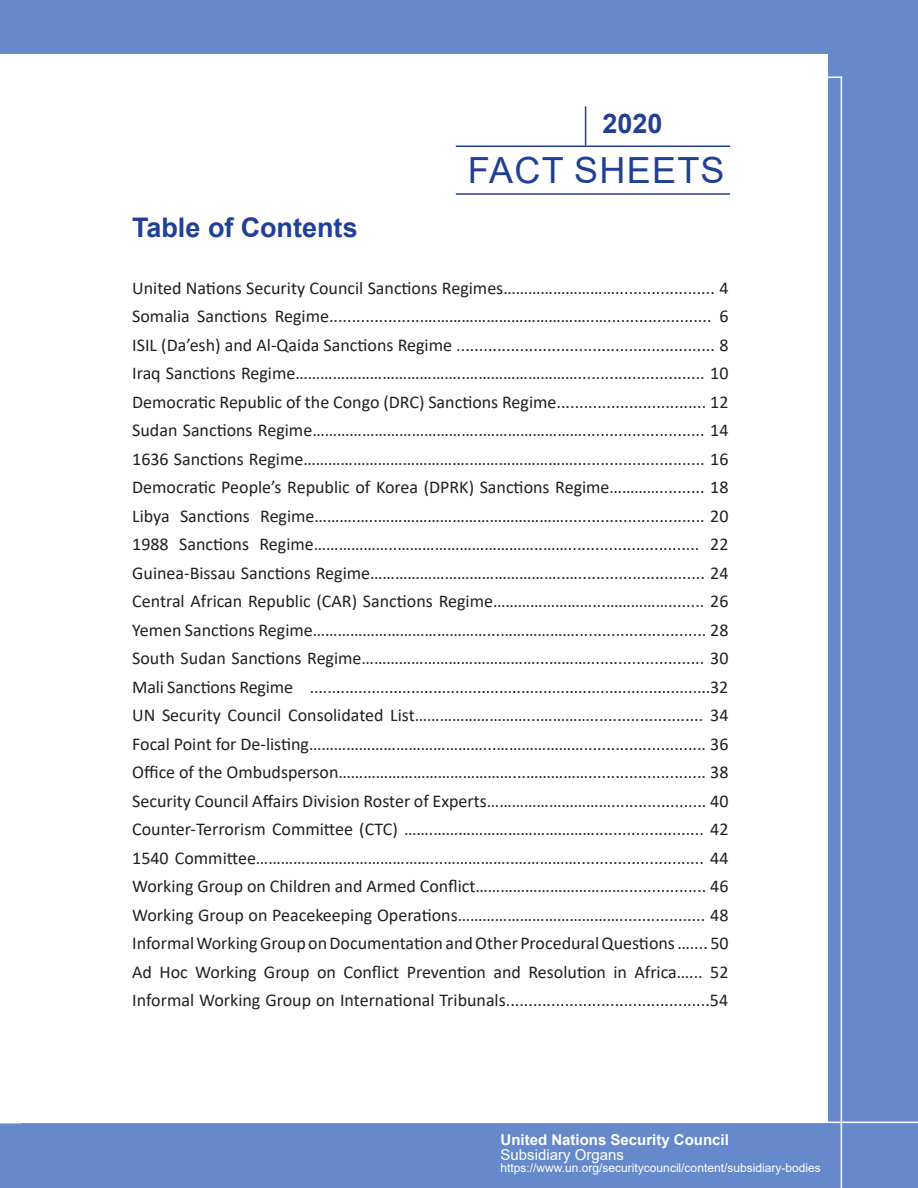
<style>
.page{position:relative;width:918px;height:1188px;background:#fff}
.page>*{position:absolute;margin:0;border:0;box-sizing:border-box;transform-origin:0 0}
.t1{font:36px "Arial";letter-spacing:.035em;color:#214095}
.t2{font:700 27px "Arial";color:#214095}
.t3{font:18px "Calibri";color:#231f20}
.t4{font:700 15px "Arial";color:#fff}
.t5{font:15px "Arial";color:#fff}
.t6{font:12px "Arial";color:#fff}
</style>
<div class="page">
<div style="left:0;top:1124px;width:918px;height:64px;background:#6689cc"></div>
<div style="left:0;top:0;width:918px;height:54px;background:#6689cc"></div>
<div style="left:828px;top:0;width:90px;height:1188px;background:#6689cc"></div>
<hr style="left:841px;top:77px;width:1px;height:1111px;background:#fff">
<svg style="left:828px;top:77px;width:13px;height:1px"></svg>
<hr style="left:0;top:1122px;width:918px;height:1px;background:#fff">
<hr style="left:0;top:1122px;width:1px;height:66px;background:#6689cc">
<hr style="left:456px;top:146px;width:274px;height:1px;background:#214095">
<hr style="left:456px;top:193px;width:274px;height:2px;background:#214095">
<hr style="left:585px;top:106px;width:1px;height:40px;background:#214095">
<p class="t2" style="left:603px;top:105px;width:62px">2020</p>
<p class="t2" style="left:132px;top:208px;width:227px">Table of Contents</p>
<p class="t1" style="left:468px;top:145px;width:258px">FACT SHEETS</p>
<p class="t3" style="left:132px;top:275px;width:598px">United Nations Security Council Sanctions Regimes………………………...................... 4</p>
<p class="t3" style="left:132px;top:304px;width:598px">Somalia Sanctions Regime.....................…………………………………..…....................... 6</p>
<p class="t3" style="left:132px;top:332px;width:598px">ISIL (Da’esh) and Al-Qaida Sanctions Regime ......................................................... 8</p>
<p class="t3" style="left:132px;top:361px;width:598px">Iraq Sanctions Regime…………………………………..………………………............................ 10</p>
<p class="t3" style="left:132px;top:389px;width:598px">Democratic Republic of the Congo (DRC) Sanctions Regime................................. 12</p>
<p class="t3" style="left:132px;top:418px;width:598px">Sudan Sanctions Regime…………………………………..……………………........................... 14</p>
<p class="t3" style="left:132px;top:446px;width:598px">1636 Sanctions Regime…………………………………..……………………............................. 16</p>
<p class="t3" style="left:132px;top:475px;width:598px">Democratic People’s Republic of Korea (DPRK) Sanctions Regime………….......... 18</p>
<p class="t3" style="left:132px;top:503px;width:598px">Libya Sanctions Regime……….…..………………………………………............................... 20</p>
<p class="t3" style="left:132px;top:532px;width:598px">1988 Sanctions Regime………………..……………………………..……............................. 22</p>
<p class="t3" style="left:132px;top:560px;width:598px">Guinea-Bissau Sanctions Regime………………………………………..…............................ 24</p>
<p class="t3" style="left:132px;top:589px;width:598px">Central African Republic (CAR) Sanctions Regime……………………...……………........ 26</p>
<p class="t3" style="left:132px;top:617px;width:598px">Yemen Sanctions Regime……………………………………...………………............................. 28</p>
<p class="t3" style="left:132px;top:646px;width:598px">South Sudan Sanctions Regime……………………………………...……….......................... 30</p>
<p class="t3" style="left:132px;top:674px;width:598px">Mali Sanctions Regime ...........................................................................................32</p>
<p class="t3" style="left:132px;top:703px;width:598px">UN Security Council Consolidated List………………………...…………......................... 34</p>
<p class="t3" style="left:132px;top:731px;width:598px">Focal Point for De-listing……………………………………...…………………........................... 36</p>
<p class="t3" style="left:132px;top:760px;width:598px">Office of the Ombudsperson……………………………………...…………….......................... 38</p>
<p class="t3" style="left:132px;top:788px;width:598px">Security Council Affairs Division Roster of Experts…………………………..................... 40</p>
<p class="t3" style="left:132px;top:817px;width:598px">Counter-Terrorism Committee (CTC) …….…………………………………........................ 42</p>
<p class="t3" style="left:132px;top:845px;width:598px">1540 Committee……………………………………...……………..……………............................ 44</p>
<p class="t3" style="left:132px;top:874px;width:598px">Working Group on Children and Armed Conflict……………………………….................. 46</p>
<p class="t3" style="left:132px;top:902px;width:598px">Working Group on Peacekeeping Operations…………………………………................... 48</p>
<p class="t3" style="left:132px;top:931px;width:598px">Informal Working Group on Documentation and Other Procedural Questions ….... 50</p>
<p class="t3" style="left:132px;top:959px;width:598px">Ad Hoc Working Group on Conflict Prevention and Resolution in Africa…... 52</p>
<p class="t3" style="left:132px;top:988px;width:597px">Informal Working Group on International Tribunals.............................................54</p>
<p class="t4" style="left:501px;top:1129px;width:230px">United Nations Security Council</p>
<p class="t5" style="left:501px;top:1145px;width:125px">Subsidiary Organs</p>
<p class="t6" style="left:501px;top:1160px;width:322px">https://www.un.org/securitycouncil/content/subsidiary-bodies</p>
</div>
